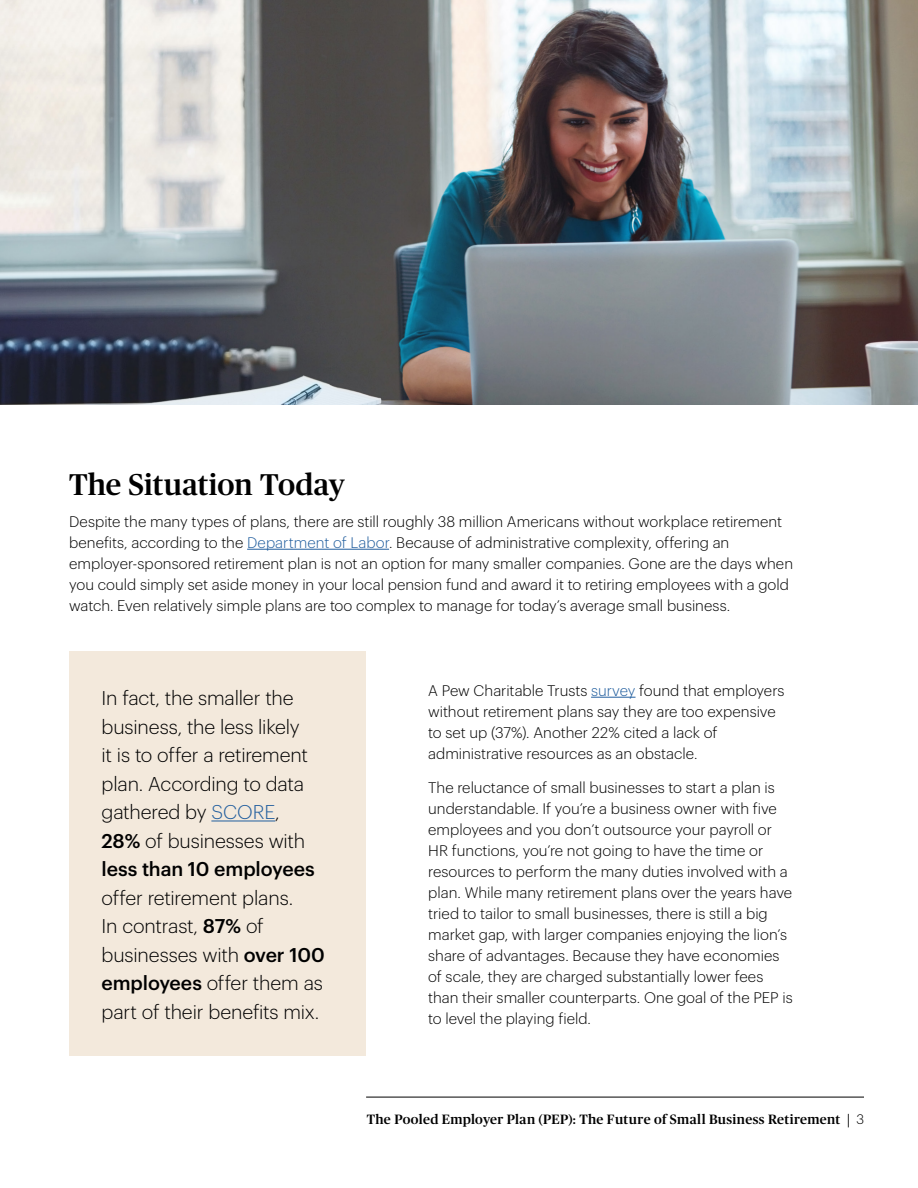
<style>
.page{position:relative;width:918px;height:1188px;background:#fff}
.page>*{position:absolute;margin:0;border:0;box-sizing:border-box;transform-origin:0 0}
.t1{font:500 30px "Publico Headline";color:#000}
.t2{font:300 19.5px/28.5px "Graphik";letter-spacing:-.005em;color:#000}
.t3{font:300 15px/21px "Graphik";color:#000}
.t4{font:500 13.5px "Publico Headline";letter-spacing:.02em;color:#000}
.s1{color:#215e9e}
.s2{font-weight:500}
.s3{font-family:"Minion Pro";font-weight:400}
.s4{font-family:"Graphik";font-weight:300}
</style>
<div class="page">
<hr style="left:366px;top:1097px;width:498px;height:1px;background:#000">
<hr style="left:247px;top:549px;width:142px;height:1px;background:#215e9e">
<hr style="left:591px;top:697px;width:45px;height:1px;background:#215e9e">
<div style="left:69px;top:651px;width:297px;height:405px;background:#f3e9dc"></div>
<hr style="left:211px;top:820px;width:64px;height:1px;background:#215e9e">
<img style="left:0;top:0;width:918px;height:405px">
<h1 class="t1" style="left:69px;top:463px;width:277px">The Situation Today</h1>
<p class="t3" style="left:69px;top:510px;width:725px">Despite the many types of plans, there are still roughly 38 million Americans without workplace retirement benefits, according to the <span class="s1">Department of Labor</span>. Because of administrative complexity, offering an employer-sponsored retirement plan is not an option for many smaller companies. Gone are the days when you could simply set aside money in your local pension fund and award it to retiring employees with a gold watch. Even relatively simple plans are too complex to manage for today’s average small business.</p>
<h2 class="t2" style="left:102px;top:682px;width:215px">In fact, the smaller the business, the less likely it is to offer a retirement plan. According to data gathered by <span class="s1">SCORE</span>,<br><span class="s2">28%</span> of businesses with <span class="s2">less than 10 employees</span></h2>
<h2 class="t2" style="left:102px;top:882px;width:225px">offer retirement plans.<br>In contrast, <span class="s2">87%</span> of businesses with <span class="s2">over 100 employees</span> offer them as part of their benefits mix.</h2>
<p class="t3" style="left:428px;top:679px;width:358px">A Pew Charitable Trusts <span class="s1">survey</span> found that employers without retirement plans say they are too expensive to set up (37%). Another 22% cited a lack of administrative resources as an obstacle.</p>
<p class="t3" style="left:428px;top:776px;width:366px">The reluctance of small businesses to start a plan is understandable. If you’re a business owner with five employees and you don’t outsource your payroll or HR functions, you’re not going to have the time or resources to perform the many duties involved with a plan. While many retirement plans over the years have tried to tailor to small businesses, there is still a big market gap, with larger companies enjoying the lion’s share of advantages. Because they have economies of scale, they are charged substantially lower fees than their smaller counterparts. One goal of the PEP is to level the playing field.</p>
<p class="t4" style="left:367px;top:1110px;width:499px">The Pooled Employer Plan (PEP): The Future of Small Business Retirement <span class="s3">|</span> <span class="s4">3</span></p>
</div>
